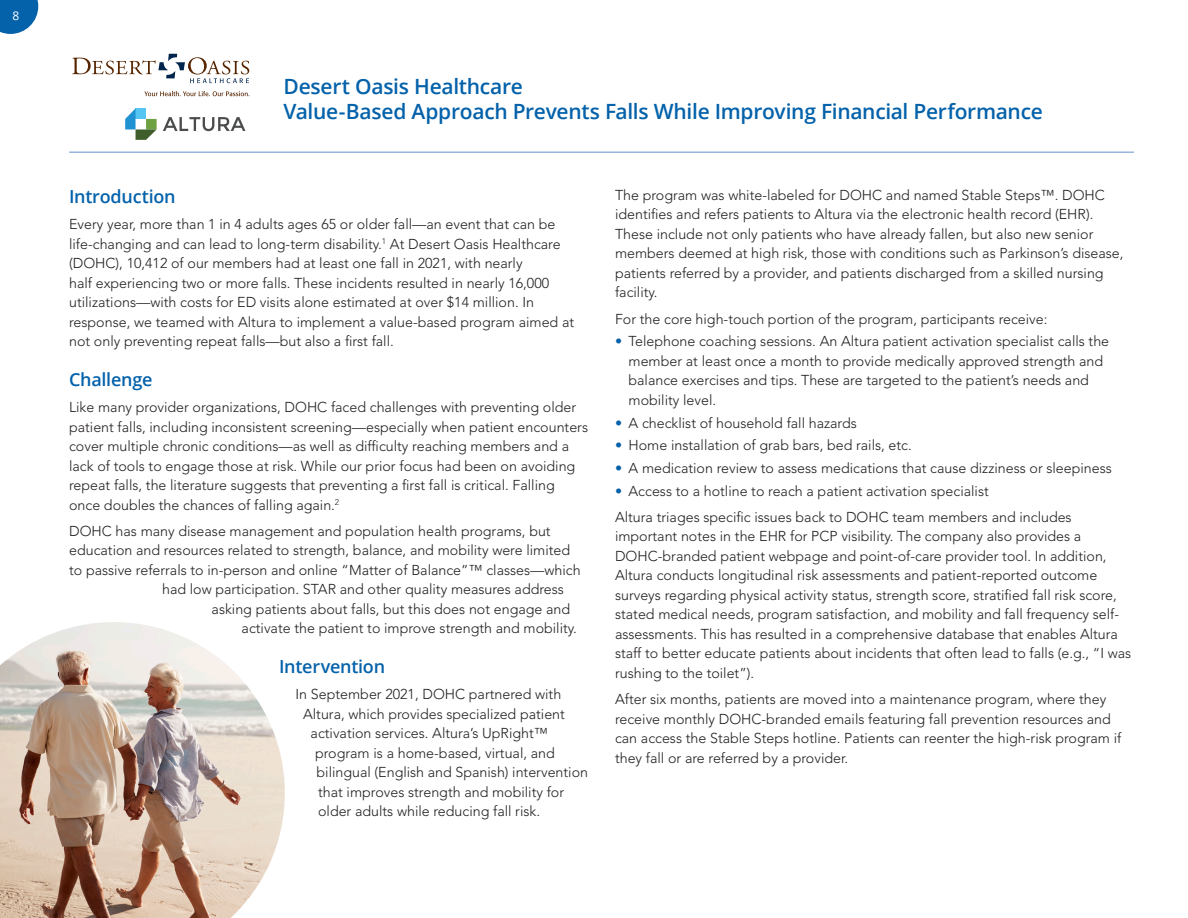
<style>
.page{position:relative;width:1188px;height:918px;background:#fff}
.page>*{position:absolute;margin:0;border:0;box-sizing:border-box;transform-origin:0 0}
.t1{font:600 21px "Open Sans";letter-spacing:-.015em;color:#0462ab}
.t2{font:600 18px "Open Sans";letter-spacing:-.015em;color:#0462ab}
.t3{font:300 14.25px/19.5px "Avenir LT Std";color:#231f20}
.t4{font:12px "Open Sans";color:#fff}
.s1{font-weight:800;color:#0462ab}
</style>
<div class="page">
<svg style="left:72px;top:54px;width:177px;height:29px"></svg>
<svg style="left:144px;top:91px;width:106px;height:5px"></svg>
<svg style="left:125px;top:108px;width:32px;height:32px"></svg>
<svg style="left:163px;top:117px;width:82px;height:14px"></svg>
<hr style="left:69px;top:151px;width:1065px;height:2px;background:#95b5de">
<img style="left:0;top:622px;width:285px;height:296px">
<svg style="left:0;top:0;width:38px;height:34px"></svg>
<p class="t4" style="left:12px;top:7px;width:8px">8</p>
<p class="t1" style="left:284px;top:72px;width:241px">Desert Oasis Healthcare</p>
<p class="t1" style="left:284px;top:97px;width:761px">Value-Based Approach Prevents Falls While Improving Financial Performance</p>
<p class="t2" style="left:69px;top:184px;width:108px">Introduction</p>
<p class="t3" style="left:69px;top:214px;width:507px">Every year, more than 1 in 4 adults ages 65 or older fall—an event that can be life-changing and can lead to long-term disability. <sup>1</sup> At Desert Oasis Healthcare (DOHC), 10,412 of our members had at least one fall in 2021, with nearly<br>half experiencing two or more falls. These incidents resulted in nearly 16,000 utilizations—with costs for ED visits alone estimated at over $14 million. In response, we teamed with Altura to implement a value-based program aimed at not only preventing repeat falls—but also a first fall.</p>
<p class="t2" style="left:69px;top:367px;width:85px">Challenge</p>
<p class="t3" style="left:69px;top:397px;width:520px">Like many provider organizations, DOHC faced challenges with preventing older patient falls, including inconsistent screening—especially when patient encounters cover multiple chronic conditions—as well as difficulty reaching members and a lack of tools to engage those at risk. While our prior focus had been on avoiding repeat falls, the literature suggests that preventing a first fall is critical. Falling once doubles the chances of falling again. <sup>2</sup></p>
<p class="t3" style="left:69px;top:521px;width:483px">DOHC has many disease management and population health programs, but</p>
<p class="t3" style="left:69px;top:541px;width:503px">education and resources related to strength, balance, and mobility were limited</p>
<p class="t3" style="left:69px;top:560px;width:513px">to passive referrals to in-person and online “Matter of Balance”™ classes—which</p>
<p class="t3" style="left:162px;top:580px;width:403px">had low participation. STAR and other quality measures address</p>
<p class="t3" style="left:212px;top:599px;width:360px">asking patients about falls, but this does not engage and</p>
<p class="t3" style="left:242px;top:619px;width:334px">activate the patient to improve strength and mobility.</p>
<p class="t2" style="left:279px;top:654px;width:108px">Intervention</p>
<p class="t3" style="left:296px;top:685px;width:267px">In September 2021, DOHC partnered with</p>
<p class="t3" style="left:303px;top:704px;width:263px">Altura, which provides specialized patient</p>
<p class="t3" style="left:311px;top:724px;width:239px">activation services. Altura’s UpRight™</p>
<p class="t3" style="left:315px;top:743px;width:241px">program is a home-based, virtual, and</p>
<p class="t3" style="left:317px;top:763px;width:273px">bilingual (English and Spanish) intervention</p>
<p class="t3" style="left:318px;top:782px;width:248px">that improves strength and mobility for</p>
<p class="t3" style="left:318px;top:802px;width:221px">older adults while reducing fall risk.</p>
<p class="t3" style="left:615px;top:185px;width:510px">The program was white-labeled for DOHC and named Stable Steps™. DOHC identifies and refers patients to Altura via the electronic health record (EHR).<br>These include not only patients who have already fallen, but also new senior members deemed at high risk, those with conditions such as Parkinson’s disease, patients referred by a provider, and patients discharged from a skilled nursing facility.</p>
<p class="t3" style="left:615px;top:309px;width:434px">For the core high-touch portion of the program, participants receive:</p>
<p class="t3" style="left:629px;top:332px;width:482px;text-indent:-14px"><span class="s1">•</span> Telephone coaching sessions. An Altura patient activation specialist calls the member at least once a month to provide medically approved strength and balance exercises and tips. These are targeted to the patient’s needs and mobility level.</p>
<p class="t3" style="left:615px;top:413px;width:243px"><span class="s1">•</span> A checklist of household fall hazards</p>
<p class="t3" style="left:615px;top:436px;width:296px"><span class="s1">•</span> Home installation of grab bars, bed rails, etc.</p>
<p class="t3" style="left:615px;top:458px;width:498px"><span class="s1">•</span> A medication review to assess medications that cause dizziness or sleepiness</p>
<p class="t3" style="left:615px;top:481px;width:375px"><span class="s1">•</span> Access to a hotline to reach a patient activation specialist</p>
<p class="t3" style="left:615px;top:507px;width:518px">Altura triages specific issues back to DOHC team members and includes important notes in the EHR for PCP visibility. The company also provides a DOHC-branded patient webpage and point-of-care provider tool. In addition, Altura conducts longitudinal risk assessments and patient-reported outcome surveys regarding physical activity status, strength score, stratified fall risk score, stated medical needs, program satisfaction, and mobility and fall frequency self&shy;assessments. This has resulted in a comprehensive database that enables Altura staff to better educate patients about incidents that often lead to falls (e. g., “I was rushing to the toilet”).</p>
<p class="t3" style="left:615px;top:690px;width:508px">After six months, patients are moved into a maintenance program, where they receive monthly DOHC-branded emails featuring fall prevention resources and can access the Stable Steps hotline. Patients can reenter the high-risk program if they fall or are referred by a provider.</p>
</div>
